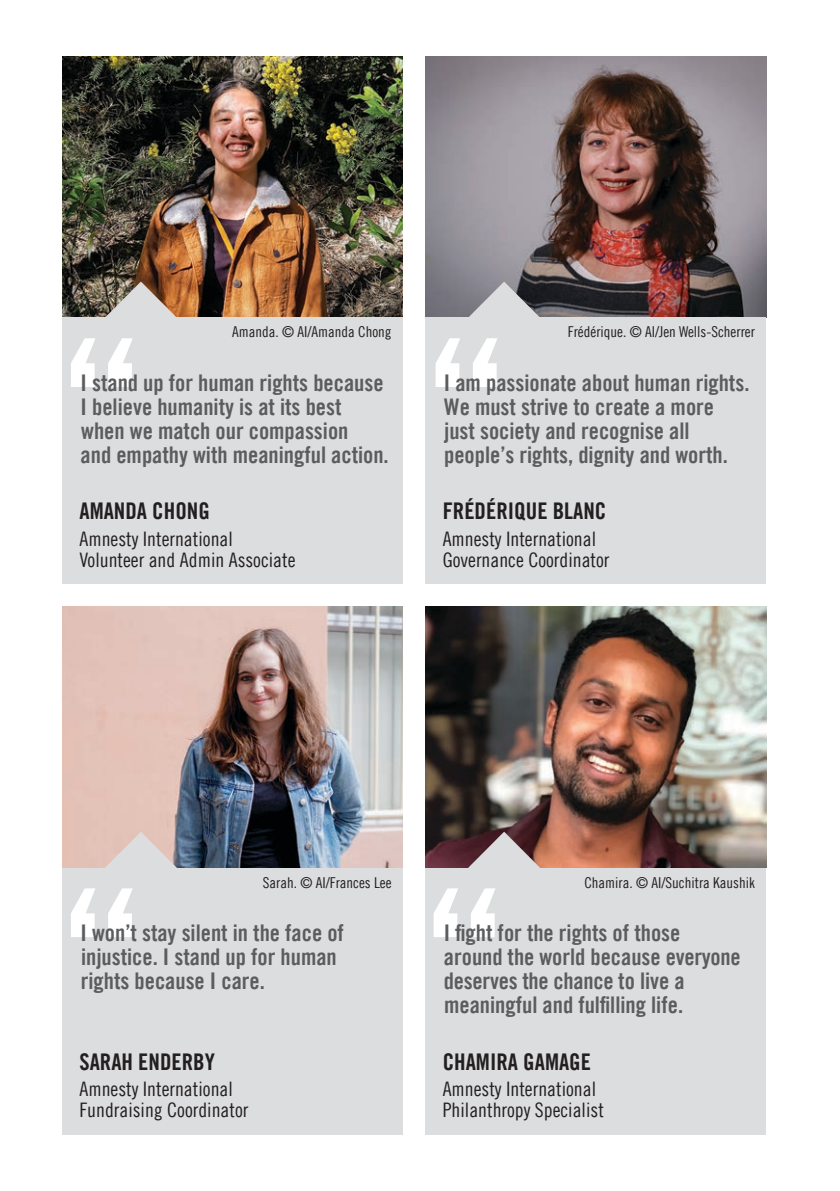
<style>
.page{position:relative;width:840px;height:1191px;background:#fff}
.page>*{position:absolute;margin:0;border:0;box-sizing:border-box;transform-origin:0 0}
.t1{font:201.4px "Amnesty Trade Gothic Bd Cn 20";color:#fff}
.Name{font:23px/24px "Amnesty Trade Gothic Bd Cn 20";color:#5b5c5e}
.Name-2{font:23px "Amnesty Trade Gothic Bd Cn 20";color:#231f20}
.t2{font:20px/21px "Amnesty Trade Gothic Cn 18";color:#231f20}
.Photo_credit{font:15px "Amnesty Trade Gothic Cn 18";color:#231f20}
</style>
<div class="page">
<img style="left:425px;top:57px;width:340px;height:260px">
<img style="left:425px;top:607px;width:340px;height:260px">
<div style="left:425px;top:317px;width:340px;height:267px;background:#dcddde"></div>
<div style="left:425px;top:867px;width:340px;height:267px;background:#dcddde"></div>
<svg style="left:468px;top:281px;width:71px;height:36px;background:#9b9ba0"></svg>
<svg style="left:468px;top:831px;width:71px;height:37px;background:#927f82"></svg>
<img style="left:62px;top:57px;width:341px;height:260px">
<div style="left:62px;top:317px;width:341px;height:267px;background:#dcddde"></div>
<svg style="left:105px;top:281px;width:72px;height:36px;background:#ad9a8a"></svg>
<img style="left:62px;top:607px;width:341px;height:260px">
<div style="left:62px;top:867px;width:341px;height:267px;background:#dcddde"></div>
<svg style="left:105px;top:831px;width:72px;height:37px;background:#dbccc8"></svg>
<p class="Photo_credit" style="left:232px;top:323px;width:161px">Amanda. © AI/Amanda Chong</p>
<p class="t1" style="left:57px;top:291px;width:91px">“</p>
<p class="Name" style="left:81px;top:370px;width:309px">I stand up for human rights because<br>I believe humanity is at its best when we match our compassion<br>and empathy with meaningful action.</p>
<p class="Name-2" style="left:79px;top:497px;width:132px">AMANDA CHONG</p>
<p class="t2" style="left:79px;top:528px;width:217px">Amnesty International<br>Volunteer and Admin Associate</p>
<p class="Photo_credit" style="left:567px;top:323px;width:188px">Frédérique. © AI/Jen Wells-Scherrer</p>
<p class="t1" style="left:421px;top:291px;width:91px">“</p>
<p class="Name" style="left:443px;top:370px;width:307px">I am passionate about human rights.<br>We must strive to create a more just society and recognise all people’s rights, dignity and worth.</p>
<p class="Name-2" style="left:442px;top:497px;width:165px">FRÉDÉRIQUE BLANC</p>
<p class="t2" style="left:442px;top:528px;width:168px">Amnesty International<br>Governance Coordinator</p>
<p class="Photo_credit" style="left:263px;top:873px;width:130px">Sarah. © AI/Frances Lee</p>
<p class="t1" style="left:57px;top:841px;width:91px">“</p>
<p class="Name" style="left:81px;top:920px;width:265px">I won’t stay silent in the face of injustice. I stand up for human rights because I care.</p>
<p class="Name-2" style="left:79px;top:1047px;width:137px">SARAH ENDERBY</p>
<p class="t2" style="left:79px;top:1078px;width:170px">Amnesty International<br>Fundraising Coordinator</p>
<p class="Photo_credit" style="left:584px;top:873px;width:172px">Chamira. © AI/Suchitra Kaushik</p>
<p class="t1" style="left:419px;top:841px;width:91px">“</p>
<p class="Name" style="left:443px;top:920px;width:298px">I fight for the rights of those around the world because everyone deserves the chance to live a meaningful and fulfilling life.</p>
<p class="Name-2" style="left:442px;top:1047px;width:150px">CHAMIRA GAMAGE</p>
<p class="t2" style="left:442px;top:1078px;width:163px">Amnesty International<br>Philanthropy Specialist</p>
</div>
